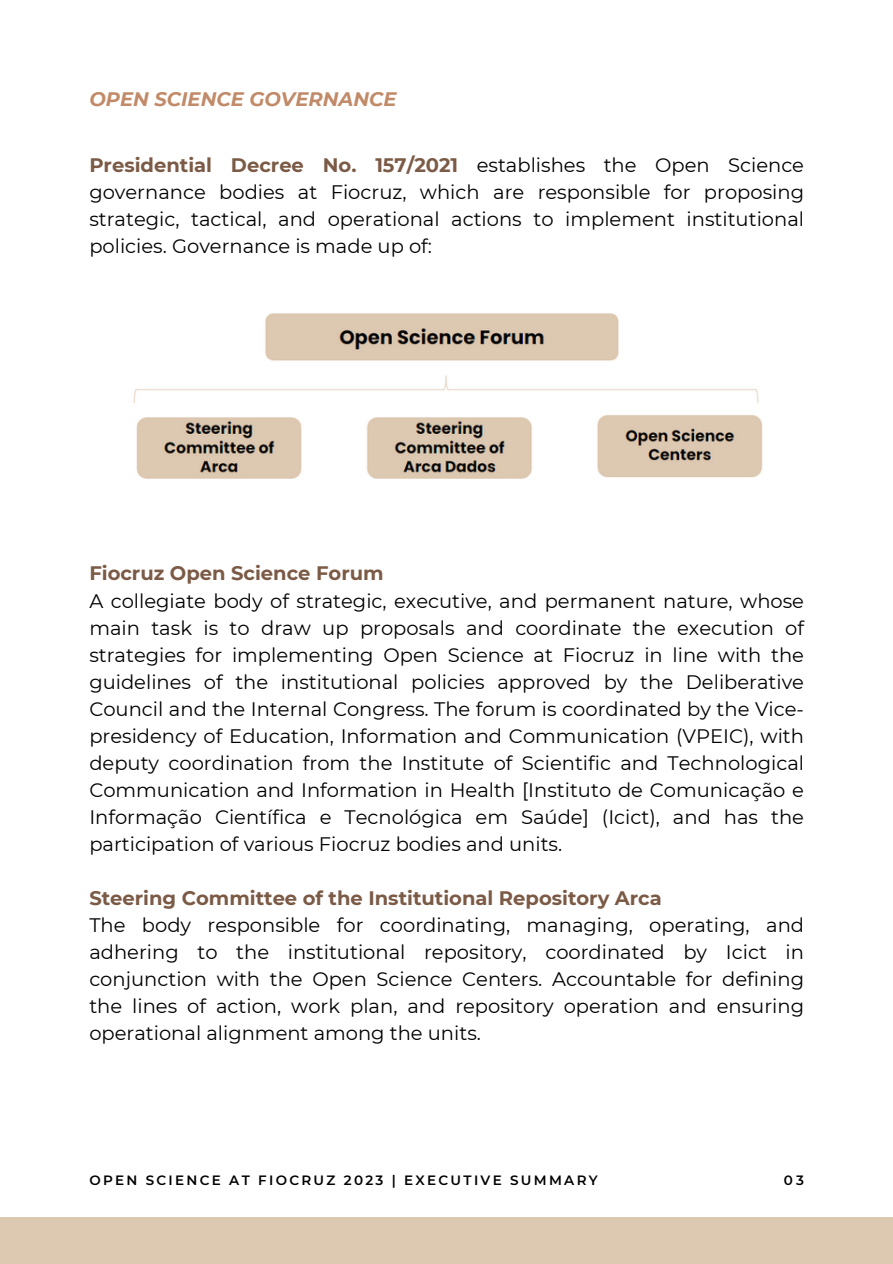
<style>
.page{position:relative;width:893px;height:1264px;background:#fff}
.page>*{position:absolute;margin:0;border:0;box-sizing:border-box;transform-origin:0 0}
.t1{font:19.5px/27px "Montserrat";color:#000001}
.t2{font:italic 700 19.5px "Montserrat";color:#c18a68}
.t3{font:600 13.5px "Montserrat";letter-spacing:.17em;color:#000001}
.s1{font-weight:700;color:#7b5a46}
</style>
<div class="page">
<div style="left:0;top:1217px;width:892px;height:46px;background:#ddc8b1"></div>
<img style="left:133px;top:313px;width:630px;height:166px">
<h2 class="t2" style="left:89px;top:87px;width:309px">OPEN SCIENCE GOVERNANCE</h2>
<h2 class="t1" style="left:89px;top:151px;width:716px;text-align:justify"><span class="s1">Presidential Decree No. 157/2021</span> establishes the Open Science governance bodies at Fiocruz, which are responsible for proposing strategic, tactical, and operational actions to implement institutional policies. Governance is made up of:</h2>
<h1 class="t1" style="left:89px;top:560px;width:716px"><span class="s1">Fiocruz Open Science Forum<br></span>A collegiate body of strategic, executive, and permanent nature, whose main task is to draw up proposals and coordinate the execution of strategies for implementing Open Science at Fiocruz in line with the guidelines of the institutional policies approved by the Deliberative Council and the Internal Congress. The forum is coordinated by the Vice&shy;presidency of Education, Information and Communication (VPEIC), with deputy coordination from the Institute of Scientific and Technological Communication and Information in Health [Instituto de Comunicação e Informação Científica e Tecnológica em Saúde] (Icict), and has the participation of various Fiocruz bodies and units.</h1>
<h2 class="t1" style="left:89px;top:884px;width:716px"><span class="s1">Steering Committee of the Institutional Repository Arca<br></span>The body responsible for coordinating, managing, operating, and adhering to the institutional repository, coordinated by Icict in conjunction with the Open Science Centers. Accountable for defining the lines of action, work plan, and repository operation and ensuring operational alignment among the units.</h2>
<p class="t3" style="left:89px;top:1172px;width:510px">OPEN SCIENCE AT FIOCRUZ 2023 | EXECUTIVE SUMMARY</p>
<p class="t3" style="left:783px;top:1172px;width:22px">03</p>
</div>
